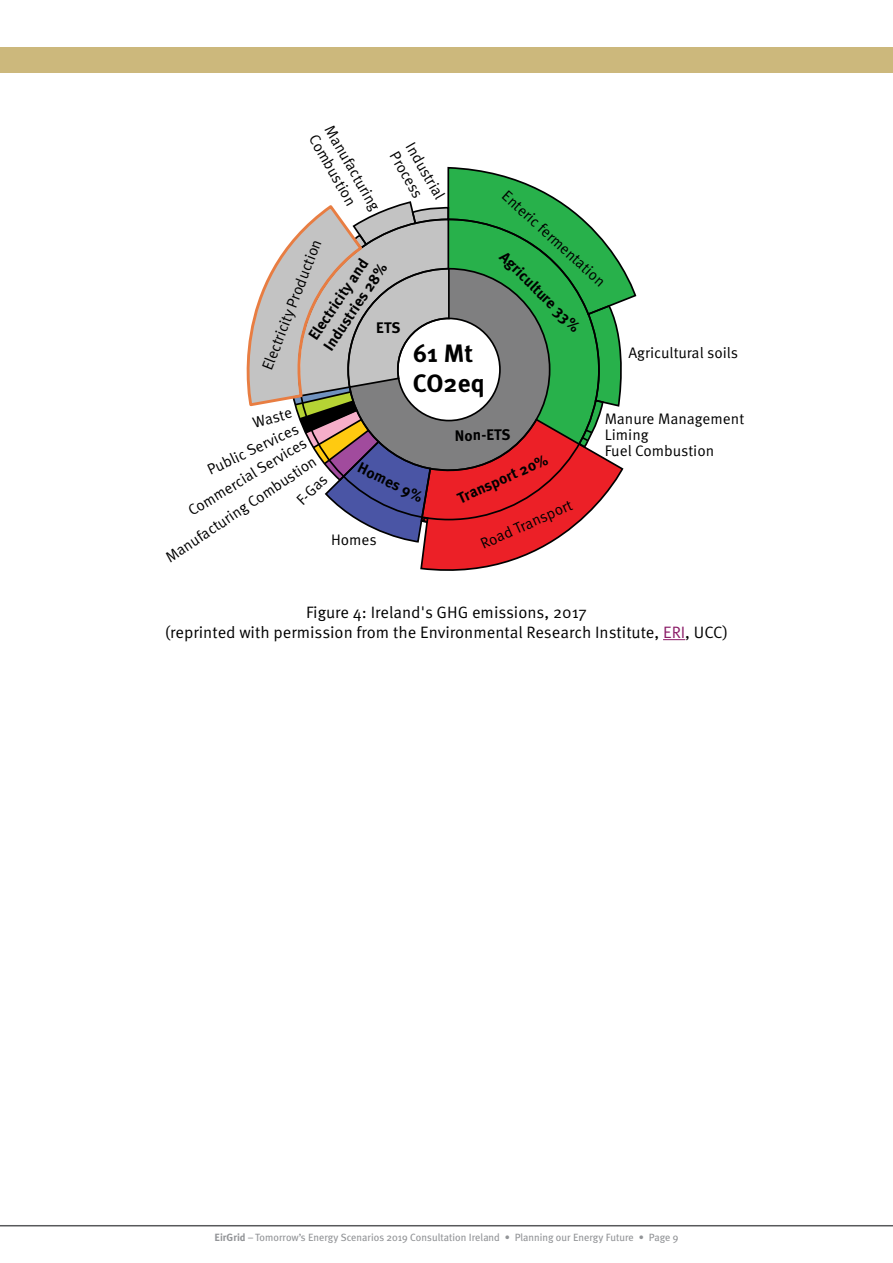
<style>
.page{position:relative;width:893px;height:1263px;background:#fff}
.page>*{position:absolute;margin:0;border:0;box-sizing:border-box;transform-origin:0 0}
.t1{font:700 25.05px/30px "Meta Pro";color:#000}
.t2{font:16.5px/19.8px "Meta Pro Norm";color:#000;text-align:center}
.t3{font:15.3px/18.3px "Meta Pro Norm";color:#000}
.t4{font:700 15.3px/18.3px "Meta Pro";color:#000}
.t5{font:10.5px "Meta Plus";color:#939598}
.s1{color:#8a1b66}
.s2{font-weight:700}
</style>
<div class="page">
<hr style="left:0;top:1225px;width:893px;height:1px;background:#58595b">
<div style="left:0;top:47px;width:893px;height:25px;background:#ccb87c"></div>
<svg style="left:663px;top:639px;width:22px;height:1px"></svg>
<hr style="left:892px;top:0;width:1px;height:1263px;background:#ccb87c">
<svg style="left:892px;top:1027px;width:1px;height:236px"></svg>
<svg style="left:246px;top:166px;width:391px;height:405px"></svg>
<p class="t3" style="left:337px;top:122px;width:97px;rotate:60deg">Manufacturing<br>Combustion</p>
<p class="t3" style="left:418px;top:138px;width:64px;rotate:60deg">Industrial<br>Process</p>
<p class="t3" style="left:257px;top:366px;width:141px;rotate:-69deg">Electricity Production</p>
<p class="t4" style="left:303px;top:333px;width:103px;rotate:-56deg">Electricity and<br>Industries 28%</p>
<h1 class="t1" style="left:412px;top:337px;width:73px;rotate:-1deg">61 Mt<br>CO2eq</h1>
<p class="t3" style="left:511px;top:186px;width:135px;rotate:42deg">Enteric fermentation</p>
<p class="t4" style="left:509px;top:247px;width:108px;rotate:45deg">Agriculture 33%</p>
<p class="t3" style="left:628px;top:343px;width:111px">Agricultural soils</p>
<p class="t3" style="left:250px;top:413px;width:42px;rotate:-16deg">Waste</p>
<p class="t3" style="left:204px;top:461px;width:100px;rotate:-25deg">Public Services</p>
<p class="t3" style="left:184px;top:503px;width:137px;rotate:-31deg">Commercial Services</p>
<p class="t3" style="left:162px;top:550px;width:179px;rotate:-34deg">Manufacturing Combustion</p>
<p class="t4" style="left:363px;top:458px;width:72px;rotate:26deg">Homes 9%</p>
<p class="t3" style="left:292px;top:495px;width:38px;rotate:-45deg">F-Gas</p>
<p class="t3" style="left:331px;top:529px;width:47px">Homes</p>
<p class="t4" style="left:455px;top:425px;width:57px;rotate:-1deg">Non-ETS</p>
<p class="t4" style="left:454px;top:489px;width:99px;rotate:-24deg">Transport 20%</p>
<p class="t3" style="left:477px;top:535px;width:100px;rotate:-24deg">Road Transport</p>
<p class="t3" style="left:605px;top:408px;width:141px">Manure Management</p>
<p class="t3" style="left:605px;top:425px;width:46px">Liming</p>
<p class="t3" style="left:605px;top:441px;width:111px">Fuel Combustion</p>
<p class="t2" style="left:165px;top:601px;width:565px">Figure 4: Ireland's GHG emissions, 2017<br>(reprinted with permission from the Environmental Research Institute, <span class="s1">ERI</span>, UCC)</p>
<p class="t5" style="left:214px;top:1231px;width:466px"><span class="s2">EirGrid</span> – Tomorrow’s Energy Scenarios 2019 Consultation Ireland • Planning our Energy Future • Page 9</p>
</div>
